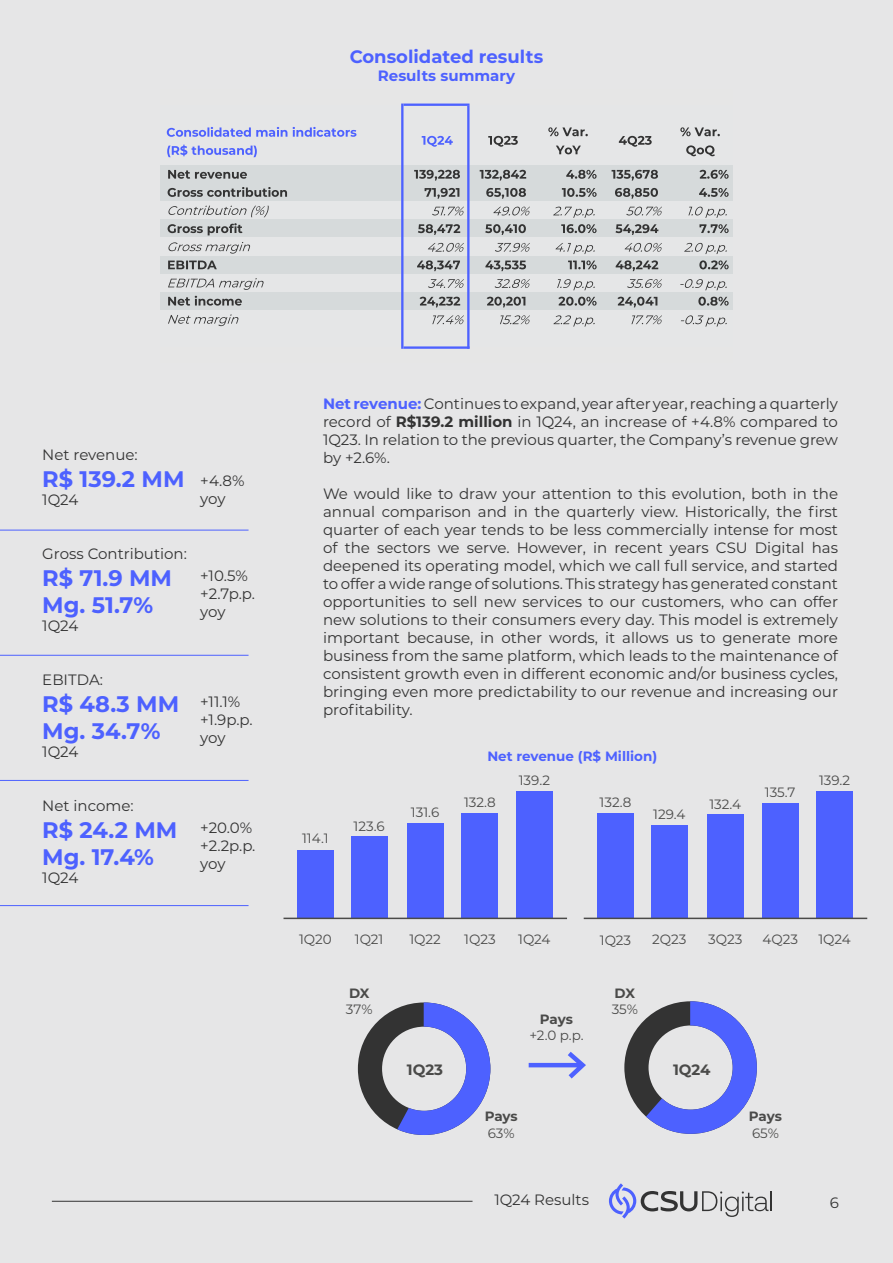
<style>
.page{position:relative;width:893px;height:1263px;background:#e6e6e7}
.page>*{position:absolute;margin:0;border:0;box-sizing:border-box;transform-origin:0 0}
.t1{font:700 22.5px/27px "Montserrat";color:#4d61ff}
.t2{font:700 18px "Montserrat";color:#4d61ff}
.t3{font:15px/18px "Montserrat";color:#333}
.t4{font:700 15px "Montserrat";color:#4d61ff}
.t5{font:700 15px "Montserrat";letter-spacing:-.005em;color:#4a4a49}
.t6{font:13.5px "Montserrat";letter-spacing:-.005em;color:#4a4a49}
.t7{font:700 13.5px "Montserrat";color:#4d61ff}
.t8{font:700 13.5px "Montserrat";letter-spacing:-.01em;color:#4a4a49}
.s1{font-weight:700;color:#4d61ff}
.s2{font-weight:700}
</style>
<div class="page">
<hr style="left:52px;top:1201px;width:420px;height:1px;background:#333">
<svg style="left:609px;top:1183px;width:159px;height:35px"></svg>
<hr style="left:770px;top:1191px;width:2px;height:20px;background:#333">
<div style="left:297px;top:850px;width:37px;height:69px;background:#4d61ff"></div>
<div style="left:351px;top:836px;width:36px;height:83px;background:#4d61ff"></div>
<div style="left:407px;top:823px;width:36px;height:96px;background:#4d61ff"></div>
<div style="left:462px;top:813px;width:36px;height:106px;background:#4d61ff"></div>
<div style="left:516px;top:791px;width:37px;height:128px;background:#4d61ff"></div>
<div style="left:597px;top:813px;width:37px;height:106px;background:#4d61ff"></div>
<div style="left:651px;top:825px;width:37px;height:94px;background:#4d61ff"></div>
<div style="left:707px;top:814px;width:36px;height:105px;background:#4d61ff"></div>
<div style="left:762px;top:803px;width:36px;height:116px;background:#4d61ff"></div>
<div style="left:816px;top:791px;width:37px;height:128px;background:#4d61ff"></div>
<hr style="left:284px;top:918px;width:283px;height:1px;background:#4a4a49">
<hr style="left:0;top:655px;width:249px;height:1px;background:#4d61ff">
<hr style="left:0;top:530px;width:249px;height:1px;background:#4d61ff">
<hr style="left:0;top:780px;width:249px;height:1px;background:#4d61ff">
<hr style="left:0;top:905px;width:249px;height:1px;background:#4d61ff">
<svg style="left:358px;top:1002px;width:132px;height:133px"></svg>
<svg style="left:529px;top:1052px;width:57px;height:26px"></svg>
<svg style="left:624px;top:1001px;width:133px;height:133px"></svg>
<hr style="left:584px;top:918px;width:283px;height:1px;background:#4a4a49">
<div style="left:160px;top:165px;width:573px;height:37px;background:#d6dadb"></div>
<div style="left:160px;top:201px;width:573px;height:19px;background:#e5e6e7"></div>
<div style="left:160px;top:220px;width:573px;height:18px;background:#d6dadb"></div>
<div style="left:160px;top:256px;width:573px;height:18px;background:#d6dadb"></div>
<div style="left:160px;top:292px;width:573px;height:18px;background:#d6dadb"></div>
<svg style="left:167px;top:127px;width:189px;height:10px"></svg>
<svg style="left:680px;top:127px;width:40px;height:9px"></svg>
<svg style="left:167px;top:145px;width:90px;height:12px"></svg>
<svg style="left:686px;top:145px;width:29px;height:11px"></svg>
<svg style="left:168px;top:170px;width:292px;height:11px"></svg>
<svg style="left:480px;top:170px;width:46px;height:11px"></svg>
<svg style="left:566px;top:170px;width:92px;height:11px"></svg>
<svg style="left:699px;top:170px;width:30px;height:9px"></svg>
<svg style="left:168px;top:187px;width:291px;height:12px"></svg>
<svg style="left:486px;top:188px;width:40px;height:11px"></svg>
<svg style="left:562px;top:188px;width:96px;height:11px"></svg>
<svg style="left:699px;top:188px;width:30px;height:9px"></svg>
<svg style="left:168px;top:206px;width:101px;height:11px"></svg>
<svg style="left:432px;top:207px;width:31px;height:8px"></svg>
<svg style="left:493px;top:207px;width:36px;height:8px"></svg>
<svg style="left:553px;top:207px;width:42px;height:11px"></svg>
<svg style="left:626px;top:207px;width:35px;height:8px"></svg>
<svg style="left:688px;top:207px;width:39px;height:11px"></svg>
<svg style="left:168px;top:223px;width:292px;height:12px"></svg>
<svg style="left:485px;top:224px;width:41px;height:11px"></svg>
<svg style="left:561px;top:224px;width:97px;height:11px"></svg>
<svg style="left:699px;top:224px;width:30px;height:9px"></svg>
<svg style="left:168px;top:242px;width:83px;height:12px"></svg>
<svg style="left:428px;top:243px;width:35px;height:9px"></svg>
<svg style="left:495px;top:243px;width:34px;height:9px"></svg>
<svg style="left:555px;top:243px;width:40px;height:11px"></svg>
<svg style="left:625px;top:243px;width:36px;height:9px"></svg>
<svg style="left:684px;top:243px;width:43px;height:11px"></svg>
<svg style="left:168px;top:260px;width:292px;height:11px"></svg>
<svg style="left:485px;top:261px;width:41px;height:10px"></svg>
<svg style="left:568px;top:260px;width:90px;height:11px"></svg>
<svg style="left:699px;top:260px;width:30px;height:9px"></svg>
<svg style="left:168px;top:278px;width:96px;height:12px"></svg>
<svg style="left:428px;top:279px;width:35px;height:9px"></svg>
<svg style="left:495px;top:279px;width:34px;height:9px"></svg>
<svg style="left:557px;top:279px;width:38px;height:11px"></svg>
<svg style="left:627px;top:279px;width:34px;height:9px"></svg>
<svg style="left:680px;top:279px;width:47px;height:11px"></svg>
<svg style="left:168px;top:296px;width:292px;height:11px"></svg>
<svg style="left:487px;top:297px;width:38px;height:10px"></svg>
<svg style="left:558px;top:297px;width:99px;height:10px"></svg>
<svg style="left:698px;top:297px;width:31px;height:9px"></svg>
<svg style="left:168px;top:314px;width:71px;height:12px"></svg>
<svg style="left:432px;top:315px;width:31px;height:9px"></svg>
<svg style="left:500px;top:315px;width:29px;height:9px"></svg>
<svg style="left:553px;top:315px;width:42px;height:12px"></svg>
<svg style="left:631px;top:315px;width:30px;height:9px"></svg>
<svg style="left:681px;top:315px;width:46px;height:12px"></svg>
<svg style="left:422px;top:136px;width:31px;height:11px"></svg>
<svg style="left:488px;top:127px;width:164px;height:27px"></svg>
<hr style="left:401px;top:104px;width:2px;height:245px;background:#4d61ff">
<hr style="left:467px;top:106px;width:3px;height:243px;background:#4d61ff">
<hr style="left:403px;top:104px;width:67px;height:2px;background:#4d61ff">
<hr style="left:403px;top:346px;width:67px;height:3px;background:#4d61ff">
<p class="t2" style="left:350px;top:44px;width:195px">Consolidated results</p>
<p class="t4" style="left:378px;top:65px;width:139px">Results summary</p>
<p class="t3" style="left:42px;top:445px;width:97px">Net revenue:</p>
<h1 class="t1" style="left:42px;top:464px;width:144px">R$ 139.2 MM</h1>
<p class="t3" style="left:42px;top:490px;width:37px">1Q24</p>
<p class="t3" style="left:200px;top:471px;width:46px">+4.8% yoy</p>
<p class="t3" style="left:42px;top:544px;width:146px">Gross Contribution:</p>
<h1 class="t1" style="left:42px;top:563px;width:131px">R$ 71.9 MM<br>Mg. 51.7%</h1>
<p class="t3" style="left:42px;top:616px;width:37px">1Q24</p>
<p class="t3" style="left:200px;top:567px;width:56px">+10.5% +2.7p.p. yoy</p>
<p class="t3" style="left:42px;top:670px;width:62px">EBITDA:</p>
<h1 class="t1" style="left:42px;top:689px;width:138px">R$ 48.3 MM<br>Mg. 34.7%</h1>
<p class="t3" style="left:42px;top:742px;width:37px">1Q24</p>
<p class="t3" style="left:42px;top:796px;width:93px">Net income:</p>
<h1 class="t1" style="left:42px;top:815px;width:136px">R$ 24.2 MM<br>Mg. 17.4%</h1>
<p class="t3" style="left:42px;top:868px;width:37px">1Q24</p>
<p class="t3" style="left:200px;top:692px;width:54px">+11.1% +1.9p.p. yoy</p>
<p class="t3" style="left:200px;top:818px;width:57px">+20.0% +2.2p.p. yoy</p>
<p class="t3" style="left:323px;top:394px;width:516px;text-align:justify"><span class="s1">Net revenue:</span> Continues to expand, year after year, reaching a quarterly record of <span class="s2">R$139.2 million</span> in 1Q24, an increase of +4.8% compared to 1Q23. In relation to the previous quarter, the Company’s revenue grew by +2.6%.</p>
<p class="t3" style="left:323px;top:484px;width:516px;text-align:justify">We would like to draw your attention to this evolution, both in the annual comparison and in the quarterly view. Historically, the first quarter of each year tends to be less commercially intense for most of the sectors we serve. However, in recent years CSU Digital has deepened its operating model, which we call full service, and started to offer a wide range of solutions. This strategy has generated constant opportunities to sell new services to our customers, who can offer new solutions to their consumers every day. This model is extremely important because, in other words, it allows us to generate more business from the same platform, which leads to the maintenance of consistent growth even in different economic and/or business cycles, bringing even more predictability to our revenue and increasing our profitability.</p>
<p class="t6" style="left:302px;top:829px;width:28px">114.1</p>
<p class="t6" style="left:354px;top:817px;width:33px">123.6</p>
<p class="t6" style="left:411px;top:803px;width:30px">131.6</p>
<p class="t7" style="left:487px;top:746px;width:171px">Net revenue (R$ Million)</p>
<p class="t6" style="left:600px;top:793px;width:33px">132.8</p>
<p class="t6" style="left:519px;top:771px;width:33px">139.2</p>
<p class="t6" style="left:464px;top:793px;width:33px">132.8</p>
<p class="t6" style="left:653px;top:805px;width:34px">129.4</p>
<p class="t6" style="left:709px;top:795px;width:33px">132.4</p>
<p class="t6" style="left:765px;top:783px;width:32px">135.7</p>
<p class="t6" style="left:819px;top:771px;width:33px">139.2</p>
<p class="t6" style="left:299px;top:930px;width:34px">1Q20</p>
<p class="t6" style="left:355px;top:930px;width:30px">1Q21</p>
<p class="t6" style="left:409px;top:930px;width:33px">1Q22</p>
<p class="t6" style="left:464px;top:930px;width:33px">1Q23</p>
<p class="t6" style="left:518px;top:930px;width:34px">1Q24</p>
<p class="t6" style="left:600px;top:931px;width:33px">1Q23</p>
<p class="t6" style="left:652px;top:930px;width:36px">2Q23</p>
<p class="t6" style="left:708px;top:930px;width:36px">3Q23</p>
<p class="t6" style="left:762px;top:930px;width:37px">4Q23</p>
<p class="t6" style="left:818px;top:930px;width:34px">1Q24</p>
<p class="t8" style="left:349px;top:983px;width:22px">DX</p>
<p class="t6" style="left:346px;top:1000px;width:28px">37%</p>
<p class="t8" style="left:540px;top:1009px;width:35px">Pays</p>
<p class="t6" style="left:529px;top:1026px;width:56px">+2.0 p.p.</p>
<p class="t8" style="left:615px;top:983px;width:22px">DX</p>
<p class="t6" style="left:612px;top:1000px;width:28px">35%</p>
<p class="t5" style="left:407px;top:1059px;width:38px">1Q23</p>
<p class="t5" style="left:673px;top:1059px;width:39px">1Q24</p>
<p class="t8" style="left:485px;top:1107px;width:35px">Pays</p>
<p class="t6" style="left:488px;top:1123px;width:28px">63%</p>
<p class="t8" style="left:749px;top:1107px;width:35px">Pays</p>
<p class="t6" style="left:752px;top:1123px;width:28px">65%</p>
<p class="t3" style="left:494px;top:1190px;width:96px">1Q24 Results</p>
<p class="t3" style="left:830px;top:1193px;width:11px">6</p>
</div>
